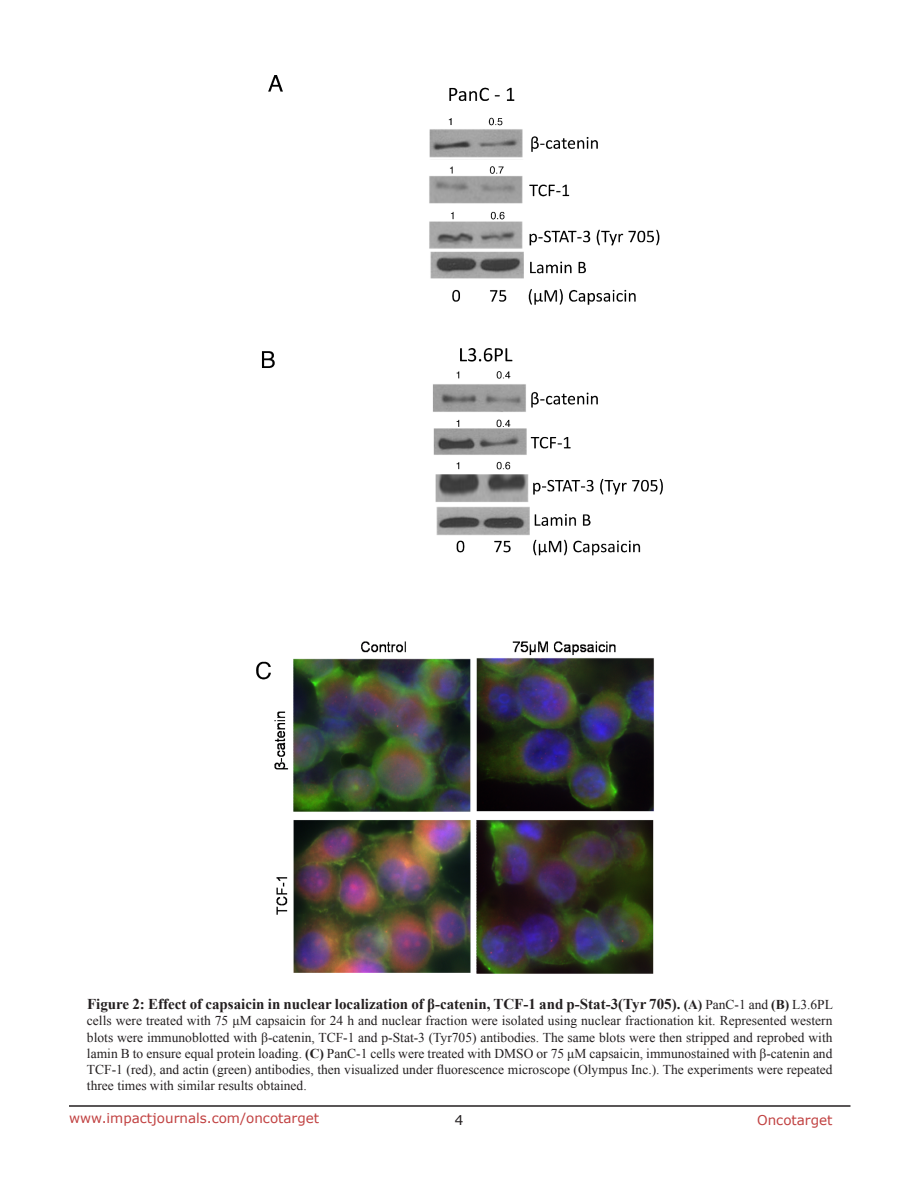
<style>
.page{position:relative;width:918px;height:1188px;background:#fff}
.page>*{position:absolute;margin:0;border:0;box-sizing:border-box;transform-origin:0 0}
.t1{font:700 15px "Times New Roman";color:#231f20}
.t2{font:13.5px/16.2px "Times New Roman";color:#231f20;text-align:justify}
.t3{font:13.5px "Verdana";color:#c14141}
.t4{font:13.5px "Verdana";color:#231f20}
.s1{font-size:13.5px}
.s2{font-weight:400;font-size:13.5px}
.s3{font-weight:700}
</style>
<div class="page">
<hr style="left:69px;top:1105px;width:781px;height:2px;background:#231f20">
<img style="left:257px;top:75px;width:406px;height:899px">
<p class="t1" style="left:87px;top:994px;width:748px">Figure 2: Effect of capsaicin in nuclear localization of β-catenin, TCF-1 and p-Stat-3(Tyr 705). <span class="s1">(A)</span> <span class="s2">PanC-1 and</span> <span class="s1">(B)</span> <span class="s2">L3.6PL</span></p>
<p class="t2" style="left:87px;top:1013px;width:747px">cells were treated with 75 μM capsaicin for 24 h and nuclear fraction were isolated using nuclear fractionation kit. Represented western blots were immunoblotted with β-catenin, TCF-1 and p-Stat-3 (Tyr705) antibodies. The same blots were then stripped and reprobed with lamin B to ensure equal protein loading. <span class="s3">(C)</span> PanC-1 cells were treated with DMSO or 75 μM capsaicin, immunostained with β-catenin and TCF-1 (red), and actin (green) antibodies, then visualized under fluorescence microscope (Olympus Inc.). The experiments were repeated three times with similar results obtained.</p>
<p class="t3" style="left:69px;top:1109px;width:252px">www.impactjournals.com/oncotarget</p>
<p class="t4" style="left:455px;top:1111px;width:10px">4</p>
<p class="t3" style="left:757px;top:1111px;width:77px">Oncotarget</p>
</div>
